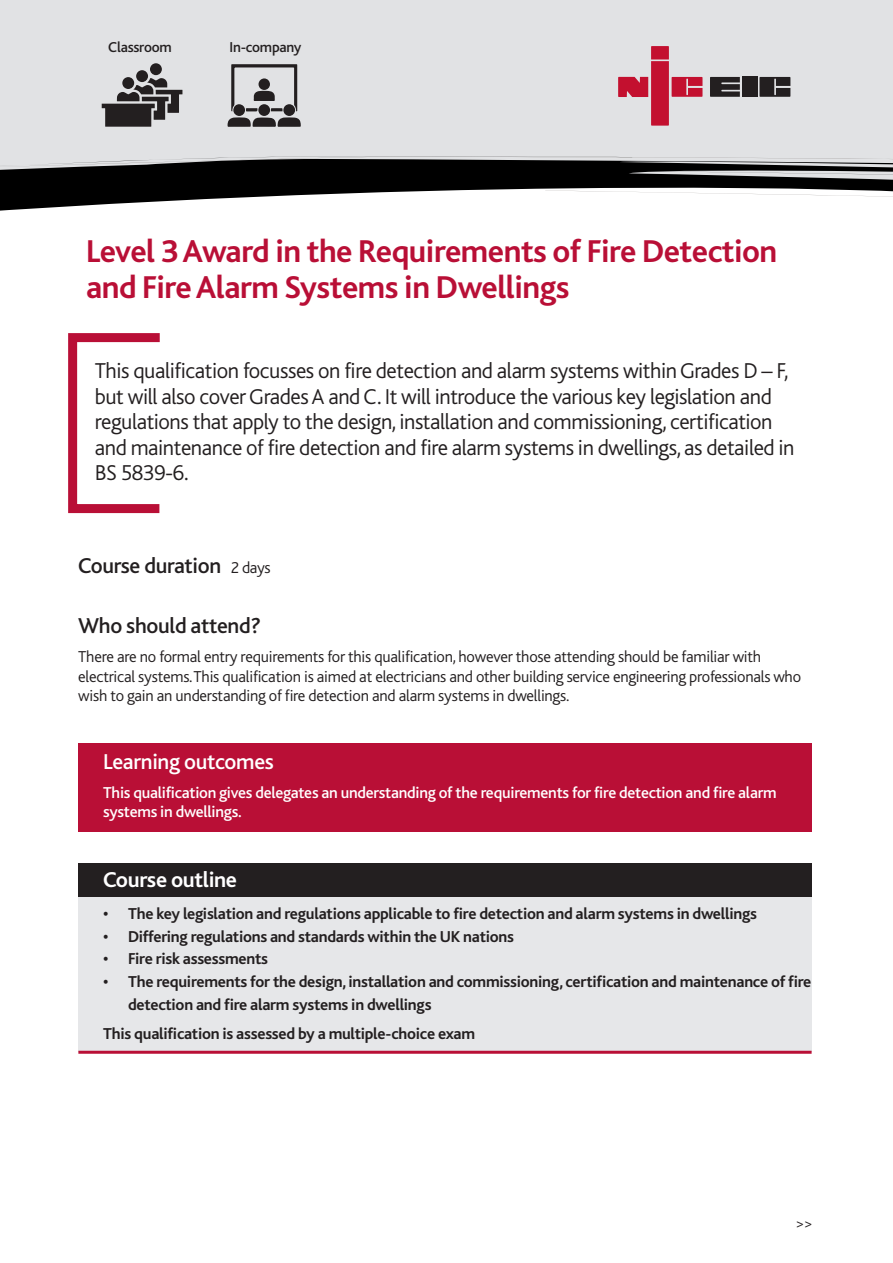
<style>
.page{position:relative;width:893px;height:1263px;background:#fff}
.page>*{position:absolute;margin:0;border:0;box-sizing:border-box;transform-origin:0 0}
.t1{font:700 33px/36px "Bliss";letter-spacing:-.015em;color:#b90f36}
.t2{font:300 22.5px/25.5px "Bliss";letter-spacing:-.02em;color:#231f20}
.t3{font:500 22.5px "Bliss";letter-spacing:-.015em;color:#231f20}
.t4{font:500 22.5px "Bliss";letter-spacing:-.015em;color:#fff}
.t5{font:700 22.5px "Bliss";letter-spacing:-.015em;color:#fff}
.t6{font:700 16.5px/22.5px "Bliss";letter-spacing:-.015em;color:#231f20}
.t7{font:300 16.5px/19.5px "Bliss";letter-spacing:-.015em;color:#231f20}
.t8{font:500 16.5px/19.5px "Bliss";letter-spacing:-.015em;color:#fff}
.t9{font:500 15px "Bliss";letter-spacing:-.015em;color:#231f20}
.t10{font:300 13.8px "Bliss";color:#231f20}
.s1{font-weight:300;font-size:16.5px}
</style>
<div class="page">
<div style="left:78px;top:895px;width:733px;height:157px;background:#e6e7e9"></div>
<div style="left:78px;top:863px;width:734px;height:33px;background:#231f20"></div>
<div style="left:78px;top:743px;width:734px;height:89px;background:#b90f36"></div>
<div style="left:0;top:0;width:893px;height:188px;background:#e1e2e4"></div>
<svg style="left:0;top:178px;width:893px;height:33px;fill:#000"></svg>
<svg style="left:0;top:156px;width:893px;height:22px"></svg>
<svg style="left:545px;top:190px;width:348px;height:9px"></svg>
<svg style="left:759px;top:77px;width:31px;height:20px"></svg>
<svg style="left:710px;top:77px;width:30px;height:20px"></svg>
<div style="left:742px;top:77px;width:15px;height:20px;background:#231f20"></div>
<svg style="left:618px;top:46px;width:84px;height:80px"></svg>
<div style="left:68px;top:333px;width:96px;height:180px;border:9px solid #b90f36"></div>
<hr style="left:78px;top:1051px;width:734px;height:3px;background:#b90f36">
<svg style="left:228px;top:64px;width:73px;height:63px"></svg>
<svg style="left:102px;top:63px;width:81px;height:64px"></svg>
<div style="left:150px;top:63px;width:12px;height:12px;background:#231f20;border-radius:50%"></div>
<div style="left:136px;top:70px;width:12px;height:12px;background:#231f20;border-radius:50%"></div>
<div style="left:122px;top:77px;width:12px;height:12px;background:#231f20;border-radius:50%"></div>
<p class="t9" style="left:108px;top:41px;width:65px">Classroom</p>
<p class="t9" style="left:229px;top:41px;width:74px">In-company</p>
<h1 class="t1" style="left:86px;top:237px;width:693px">Level 3 Award in the Requirements of Fire Detection and Fire Alarm Systems in Dwellings</h1>
<p class="t2" style="left:95px;top:360px;width:701px">This qualification focusses on fire detection and alarm systems within Grades D – F, but will also cover Grades A and C. It will introduce the various key legislation and regulations that apply to the design, installation and commissioning, certification and maintenance of fire detection and fire alarm systems in dwellings, as detailed in BS 5839-6.</p>
<h2 class="t3" style="left:78px;top:557px;width:194px">Course duration <span class="s1">2 days</span></h2>
<h2 class="t3" style="left:78px;top:617px;width:184px">Who should attend?</h2>
<p class="t7" style="left:78px;top:648px;width:724px">There are no formal entry requirements for this qualification, however those attending should be familiar with electrical systems. This qualification is aimed at electricians and other building service engineering professionals who wish to gain an understanding of fire detection and alarm systems in dwellings.</p>
<h2 class="t4" style="left:103px;top:753px;width:172px">Learning outcomes</h2>
<p class="t8" style="left:103px;top:784px;width:675px">This qualification gives delegates an understanding of the requirements for fire detection and fire alarm systems in dwellings.</p>
<h2 class="t5" style="left:103px;top:871px;width:135px">Course outline</h2>
<p class="t6" style="left:103px;top:904px;width:655px">• The key legislation and regulations applicable to fire detection and alarm systems in dwellings</p>
<p class="t6" style="left:103px;top:927px;width:412px">• Differing regulations and standards within the UK nations</p>
<p class="t6" style="left:103px;top:949px;width:166px">• Fire risk assessments</p>
<p class="t6" style="left:128px;top:972px;width:685px;text-indent:-25px">• The requirements for the design, installation and commissioning, certification and maintenance of fire detection and fire alarm systems in dwellings</p>
<p class="t6" style="left:103px;top:1023px;width:374px">This qualification is assessed by a multiple-choice exam</p>
<p class="t10" style="left:795px;top:1218px;width:19px">&gt;&gt;</p>
</div>
